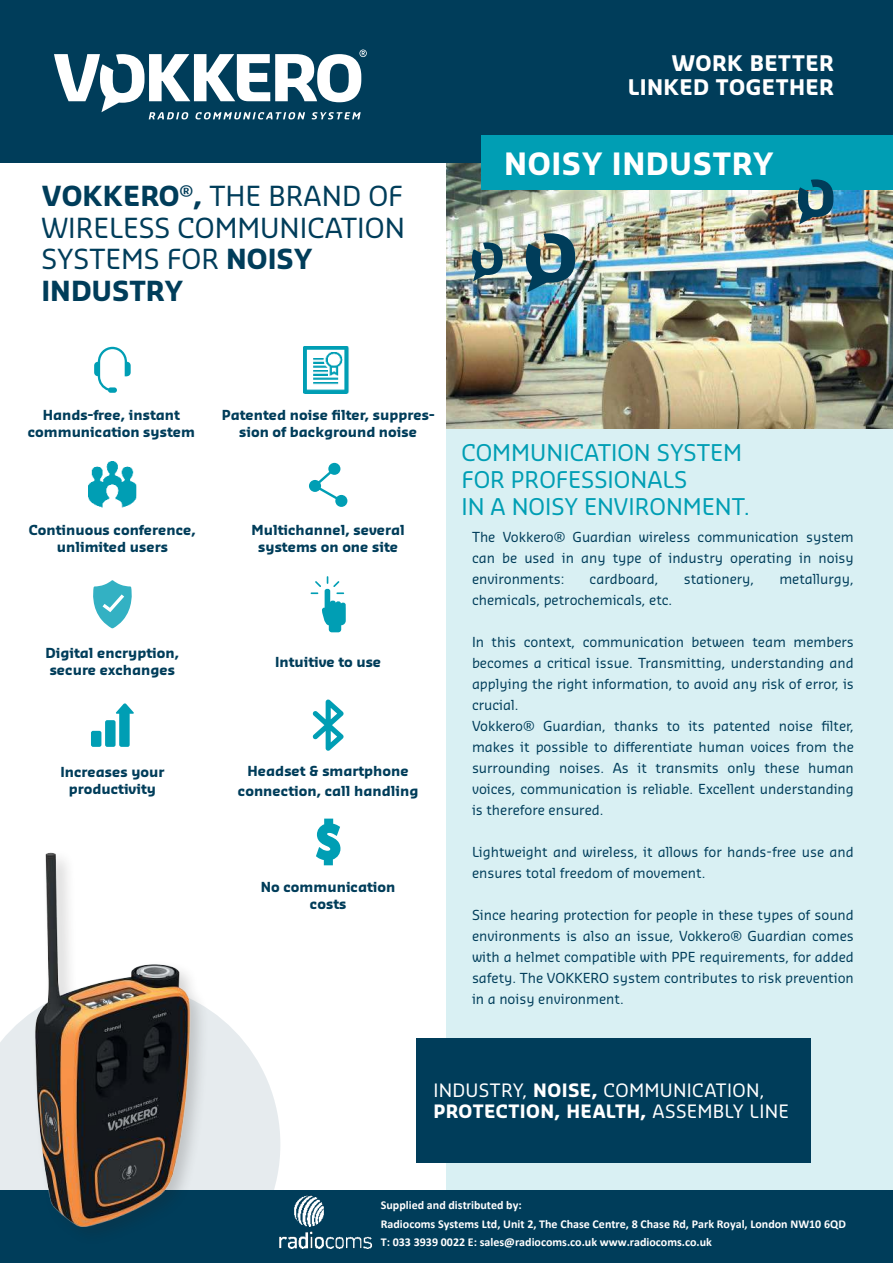
<style>
.page{position:relative;width:893px;height:1263px;background:#fff}
.page>*{position:absolute;margin:0;border:0;box-sizing:border-box;transform-origin:0 0}
.t1{font:700 30px "Sansa Pro";letter-spacing:.02em;color:#fff}
.t2{font:27px/31.5px "Sansa Pro";color:#003d5a}
.t3{font:22.5px/27px "Sansa Pro";color:#009eb4}
.t4{font:700 21px/24px "Sansa Pro";letter-spacing:.015em;color:#fff;text-align:right}
.t5{font:18px/21px "Sansa Pro";letter-spacing:.02em;color:#fff}
.t6{font:13.5px/21px "Sansa Pro";color:#003d5a;text-align:justify}
.t7{font:700 13.5px/16.8px "Sansa Pro";color:#003d5a;text-align:center}
.t8{font:700 12px/18.1px "Calibri";color:#fff}
.s1{font-weight:700}
</style>
<div class="page">
<div style="left:446px;top:423px;width:447px;height:840px;background:#d9f0f3"></div>
<div style="left:417px;top:1038px;width:394px;height:125px;background:#003d5a"></div>
<svg style="left:0;top:1011px;width:280px;height:180px;fill:#e6ebee"></svg>
<img style="left:446px;top:162px;width:447px;height:267px">
<div style="left:0;top:0;width:893px;height:162px;background:#003d5a"></div>
<svg style="left:54px;top:50px;width:313px;height:69px"></svg>
<div style="left:482px;top:135px;width:411px;height:55px;background:#009eb4"></div>
<svg style="left:311px;top:576px;width:35px;height:56px"></svg>
<svg style="left:94px;top:347px;width:37px;height:46px"></svg>
<svg style="left:93px;top:580px;width:39px;height:48px"></svg>
<div style="left:91px;top:731px;width:10px;height:16px;background:#009eb4;border-radius:2px"></div>
<div style="left:105px;top:720px;width:11px;height:27px;background:#009eb4;border-radius:2px"></div>
<svg style="left:115px;top:703px;width:19px;height:44px"></svg>
<svg style="left:309px;top:463px;width:38px;height:44px"></svg>
<div style="left:0;top:1191px;width:893px;height:72px;background:#003d5a"></div>
<div style="left:31px;top:848px;width:179px;height:398px;background:#221f1f;opacity:.2"></div>
<img style="left:28px;top:848px;width:171px;height:379px">
<svg style="left:313px;top:699px;width:31px;height:52px"></svg>
<img style="left:526px;top:233px;width:49px;height:59px">
<img style="left:88px;top:461px;width:49px;height:47px">
<img style="left:304px;top:346px;width:45px;height:47px">
<svg style="left:316px;top:819px;width:24px;height:46px"></svg>
<svg style="left:472px;top:242px;width:31px;height:39px"></svg>
<svg style="left:798px;top:179px;width:35px;height:45px;background:#447a87"></svg>
<img style="left:279px;top:1195px;width:94px;height:54px">
<h3 class="t4" style="left:628px;top:53px;width:207px">WORK BETTER<br>LINKED TOGETHER</h3>
<h2 class="t2" style="left:41px;top:183px;width:365px"><span class="s1">VOKKERO</span><sup>®</sup><span class="s1">,</span> THE BRAND OF<br>WIRELESS COMMUNICATION<br>SYSTEMS FOR <span class="s1">NOISY<br>INDUSTRY</span></h2>
<h1 class="t1" style="left:504px;top:152px;width:271px">NOISY INDUSTRY</h1>
<p class="t7" style="left:28px;top:408px;width:169px">Hands-free, instant communication system</p>
<p class="t7" style="left:222px;top:408px;width:214px">Patented noise filter, suppres&shy;sion of background noise</p>
<h3 class="t3" style="left:461px;top:441px;width:290px">COMMUNICATION SYSTEM<br>FOR PROFESSIONALS<br>IN A NOISY ENVIRONMENT.</h3>
<p class="t7" style="left:29px;top:523px;width:169px">Continuous conference, unlimited users</p>
<p class="t7" style="left:46px;top:646px;width:135px;text-align:left">Digital encryption, secure exchanges</p>
<p class="t7" style="left:60px;top:765px;width:106px">Increases your productivity</p>
<p class="t7" style="left:252px;top:523px;width:155px">Multichannel, several systems on one site</p>
<p class="t7" style="left:275px;top:655px;width:108px">Intuitive to use</p>
<p class="t7" style="left:238px;top:762px;width:182px;line-height:20.2px">Headset &amp; smartphone connection, call handling</p>
<p class="t7" style="left:261px;top:880px;width:136px">No communication costs</p>
<p class="t6" style="left:472px;top:527px;width:383px">The Vokkero® Guardian wireless communication system can be used in any type of industry operating in noisy environments:</p>
<p class="t6" style="left:590px;top:569px;width:70px">cardboard,</p>
<p class="t6" style="left:684px;top:569px;width:72px">stationery,</p>
<p class="t6" style="left:779px;top:569px;width:76px">metallurgy,</p>
<p class="t6" style="left:472px;top:590px;width:202px">chemicals, petrochemicals, etc.</p>
<p class="t6" style="left:472px;top:632px;width:383px;text-align:left">In this context, communication between team members becomes a critical issue. Transmitting, understanding and applying the right information, to avoid any risk of error, is crucial.<br>Vokkero® Guardian, thanks to its patented noise filter, makes it possible to differentiate human voices from the surrounding noises. As it transmits only these human voices, communication is reliable. Excellent understanding is therefore ensured.</p>
<p class="t6" style="left:472px;top:842px;width:383px">Lightweight and wireless, it allows for hands-free use and ensures total freedom of movement.</p>
<p class="t6" style="left:472px;top:905px;width:383px">Since hearing protection for people in these types of sound environments is also an issue, Vokkero® Guardian comes with a helmet compatible with PPE requirements, for added safety. The VOKKERO system contributes to risk prevention in a noisy environment.</p>
<h3 class="t5" style="left:433px;top:1081px;width:357px">INDUSTRY, <span class="s1">NOISE,</span> COMMUNICATION,<br><span class="s1">PROTECTION, HEALTH,</span> ASSEMBLY LINE</h3>
<p class="t8" style="left:381px;top:1196px;width:467px">Supplied and distributed by:<br>Radiocoms Systems Ltd, Unit 2, The Chase Centre, 8 Chase Rd, Park Royal, London NW10 6QD<br>T: 033 3939 0022 E: sales@radiocoms.co.uk www.radiocoms.co.uk</p>
</div>
